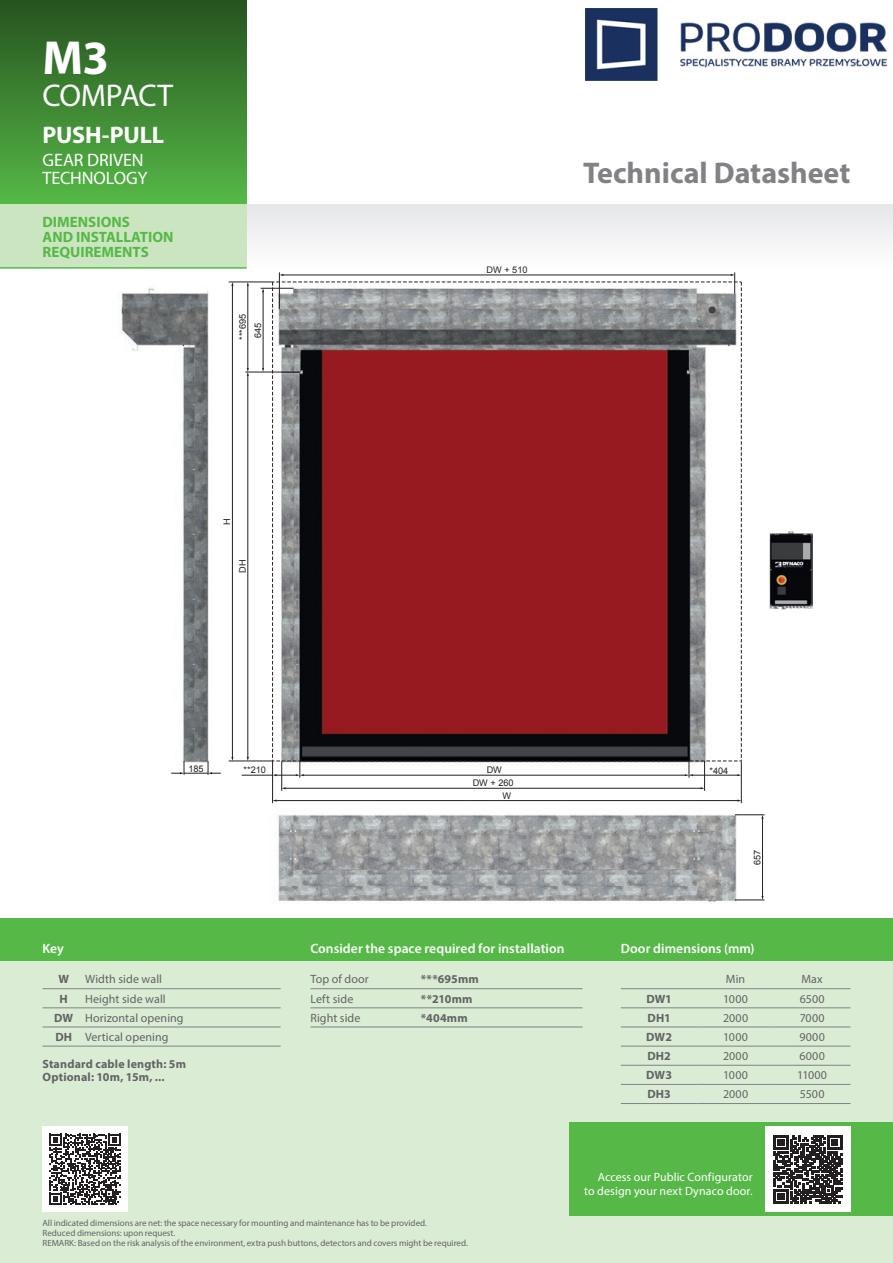
<style>
.page{position:relative;width:893px;height:1263px;background:#fff}
.page>*{position:absolute;margin:0;border:0;box-sizing:border-box;transform-origin:0 0}
.t1{font:700 48px "Myriad Pro";color:#fff}
.t2{font:31.5px "Myriad Pro";letter-spacing:-.025em;color:#fff}
.t3{font:700 30px "Myriad Pro";color:#808285}
.t4{font:700 24px "Myriad Pro";letter-spacing:-.01em;color:#fff}
.t5{font:18px/18px "Myriad Pro";letter-spacing:-.005em;color:#fff}
.t6{font:700 15px/15px "Myriad Pro";color:#56b947}
.t7{font:600 13.5px "Myriad Pro";letter-spacing:.005em;color:#fff}
.t8{font:12px/19.2px "Myriad Pro";letter-spacing:.01em;color:#636366}
.t9{font:700 12px/13.5px "Myriad Pro";letter-spacing:.015em;color:#636366}
.t10{font:12px/13.5px "Myriad Pro";letter-spacing:.005em;color:#fff;text-align:right}
.t11{font:9.15px/15.3px "Arial";color:#231f20}
.t12{font:9px/9.8px "Myriad Pro";letter-spacing:-.005em;color:#636366}
.s1{font-weight:700}
</style>
<div class="page">
<img style="left:121px;top:281px;width:644px;height:621px">
<hr style="left:272px;top:761px;width:1px;height:42px;background:#231f20">
<hr style="left:741px;top:761px;width:1px;height:42px;background:#231f20">
<hr style="left:281px;top:761px;width:1px;height:30px;background:#231f20">
<hr style="left:704px;top:761px;width:1px;height:30px;background:#231f20">
<hr style="left:276px;top:800px;width:462px;height:1px;background:#231f20">
<hr style="left:285px;top:788px;width:416px;height:1px;background:#231f20">
<hr style="left:229px;top:761px;width:44px;height:1px;background:#231f20">
<svg style="left:171px;top:761px;width:50px;height:14px"></svg>
<hr style="left:245px;top:372px;width:55px;height:1px;background:#231f20">
<hr style="left:261px;top:288px;width:33px;height:1px;background:#231f20">
<hr style="left:229px;top:282px;width:44px;height:1px;background:#231f20">
<hr style="left:242px;top:775px;width:31px;height:1px;background:#231f20">
<hr style="left:232px;top:285px;width:1px;height:473px;background:#231f20">
<hr style="left:248px;top:375px;width:1px;height:383px;background:#231f20">
<hr style="left:263px;top:291px;width:1px;height:78px;background:#231f20">
<hr style="left:248px;top:285px;width:1px;height:84px;background:#231f20">
<svg style="left:247px;top:368px;width:2px;height:8px"></svg>
<hr style="left:762px;top:818px;width:1px;height:79px;background:#231f20">
<svg style="left:735px;top:814px;width:29px;height:5px"></svg>
<svg style="left:735px;top:896px;width:29px;height:5px"></svg>
<svg style="left:272px;top:272px;width:470px;height:506px;background:#914c51"></svg>
<div style="left:0;top:204px;width:893px;height:64px;background:#f2f2f3"></div>
<div style="left:0;top:961px;width:893px;height:302px;background:#dbecd4"></div>
<div style="left:0;top:918px;width:893px;height:43px;background:#56b947"></div>
<div style="left:0;top:0;width:247px;height:204px;background:linear-gradient(to bottom,#27531f,#55b846)"></div>
<div style="left:0;top:204px;width:247px;height:64px;background:#cce5c1"></div>
<hr style="left:0;top:267px;width:247px;height:2px;background:#56b947">
<img style="left:770px;top:531px;width:42px;height:78px">
<div style="left:570px;top:1123px;width:323px;height:93px;background:#56b947"></div>
<div style="left:765px;top:1127px;width:85px;height:85px;background:#fff"></div>
<svg style="left:774px;top:1135px;width:68px;height:69px"></svg>
<div style="left:43px;top:1127px;width:85px;height:85px;background:#fff"></div>
<svg style="left:49px;top:1134px;width:72px;height:71px"></svg>
<hr style="left:310px;top:988px;width:111px;height:1px;background:#808285">
<hr style="left:421px;top:988px;width:162px;height:1px;background:#808285">
<hr style="left:310px;top:1007px;width:111px;height:1px;background:#808285">
<hr style="left:421px;top:1007px;width:162px;height:1px;background:#808285">
<hr style="left:310px;top:1027px;width:111px;height:1px;background:#808285">
<hr style="left:421px;top:1027px;width:162px;height:1px;background:#808285">
<hr style="left:43px;top:988px;width:42px;height:1px;background:#808285">
<hr style="left:85px;top:988px;width:196px;height:1px;background:#808285">
<hr style="left:43px;top:1007px;width:42px;height:1px;background:#808285">
<hr style="left:85px;top:1007px;width:196px;height:1px;background:#808285">
<hr style="left:43px;top:1027px;width:42px;height:1px;background:#808285">
<hr style="left:85px;top:1027px;width:196px;height:1px;background:#808285">
<hr style="left:43px;top:1046px;width:42px;height:1px;background:#808285">
<hr style="left:85px;top:1046px;width:196px;height:1px;background:#808285">
<hr style="left:621px;top:988px;width:76px;height:1px;background:#808285">
<hr style="left:697px;top:988px;width:77px;height:1px;background:#808285">
<hr style="left:774px;top:988px;width:76px;height:1px;background:#808285">
<hr style="left:621px;top:1007px;width:76px;height:1px;background:#808285">
<hr style="left:697px;top:1007px;width:77px;height:1px;background:#808285">
<hr style="left:774px;top:1007px;width:76px;height:1px;background:#808285">
<hr style="left:621px;top:1027px;width:76px;height:1px;background:#808285">
<hr style="left:697px;top:1027px;width:77px;height:1px;background:#808285">
<hr style="left:774px;top:1027px;width:76px;height:1px;background:#808285">
<hr style="left:621px;top:1046px;width:76px;height:1px;background:#808285">
<hr style="left:697px;top:1046px;width:77px;height:1px;background:#808285">
<hr style="left:774px;top:1046px;width:76px;height:1px;background:#808285">
<hr style="left:621px;top:1065px;width:76px;height:1px;background:#808285">
<hr style="left:697px;top:1065px;width:77px;height:1px;background:#808285">
<hr style="left:774px;top:1065px;width:76px;height:1px;background:#808285">
<hr style="left:621px;top:1084px;width:76px;height:1px;background:#808285">
<hr style="left:697px;top:1084px;width:77px;height:1px;background:#808285">
<hr style="left:774px;top:1084px;width:76px;height:1px;background:#808285">
<hr style="left:621px;top:1103px;width:76px;height:1px;background:#808285">
<hr style="left:697px;top:1103px;width:77px;height:1px;background:#808285">
<hr style="left:774px;top:1103px;width:76px;height:1px;background:#808285">
<img style="left:585px;top:9px;width:302px;height:72px">
<h1 class="t1" style="left:43px;top:27px;width:68px">M3</h1>
<h2 class="t2" style="left:43px;top:76px;width:132px">COMPACT</h2>
<h3 class="t4" style="left:43px;top:119px;width:123px">PUSH-PULL</h3>
<h3 class="t5" style="left:43px;top:151px;width:106px">GEAR DRIVEN<br>TECHNOLOGY</h3>
<h3 class="t6" style="left:43px;top:214px;width:132px">DIMENSIONS<br>AND INSTALLATION<br>REQUIREMENTS</h3>
<p class="t11" style="left:235px;top:340px;width:27px;rotate:-90deg">***695<br>645</p>
<p class="t11" style="left:219px;top:525px;width:8px;rotate:-90deg">H</p>
<p class="t11" style="left:235px;top:573px;width:15px;rotate:-90deg">DH</p>
<p class="t11" style="left:487px;top:262px;width:42px">DW + 510</p>
<h3 class="t3" style="left:583px;top:153px;width:269px">Technical Datasheet</h3>
<p class="t11" style="left:188px;top:761px;width:17px">185</p>
<p class="t11" style="left:244px;top:762px;width:24px">**210</p>
<p class="t11" style="left:487px;top:762px;width:17px">DW</p>
<p class="t11" style="left:709px;top:763px;width:20px">*404</p>
<p class="t11" style="left:473px;top:777px;width:42px;line-height:12.3px;text-align:right">DW + 260<br>W</p>
<p class="t11" style="left:750px;top:865px;width:17px;rotate:-90deg">657</p>
<h3 class="t7" style="left:310px;top:939px;width:256px">Consider the space required for installation</h3>
<h3 class="t8" style="left:310px;top:970px;width:60px">Top of door</h3>
<h3 class="t9" style="left:421px;top:972px;width:59px">***695mm</h3>
<h3 class="t8" style="left:310px;top:989px;width:45px">Left side</h3>
<h3 class="t9" style="left:421px;top:991px;width:53px">**210mm</h3>
<h3 class="t8" style="left:310px;top:1008px;width:52px">Right side</h3>
<h3 class="t9" style="left:421px;top:1011px;width:48px">*404mm</h3>
<h3 class="t7" style="left:43px;top:939px;width:23px">Key</h3>
<h3 class="t7" style="left:621px;top:939px;width:135px">Door dimensions (mm)</h3>
<h3 class="t9" style="left:58px;top:972px;width:12px">W</h3>
<h3 class="t8" style="left:85px;top:970px;width:79px">Width side wall</h3>
<h3 class="t9" style="left:60px;top:991px;width:10px">H</h3>
<h3 class="t8" style="left:726px;top:970px;width:21px">Min</h3>
<h3 class="t8" style="left:801px;top:970px;width:23px">Max</h3>
<h3 class="t8" style="left:54px;top:989px;width:131px;text-indent:31px">Height side wall<br><span class="s1">DW</span> Horizontal opening<br><span class="s1">DH</span> Vertical opening</h3>
<h3 class="t9" style="left:646px;top:991px;width:27px">DW1</h3>
<h3 class="t8" style="left:723px;top:989px;width:26px">1000</h3>
<h3 class="t8" style="left:800px;top:989px;width:26px">6500</h3>
<h3 class="t9" style="left:647px;top:1011px;width:25px">DH1</h3>
<h3 class="t8" style="left:723px;top:1008px;width:27px">2000</h3>
<h3 class="t8" style="left:800px;top:1008px;width:27px">7000</h3>
<h3 class="t9" style="left:646px;top:1030px;width:27px">DW2</h3>
<h3 class="t8" style="left:723px;top:1027px;width:26px">1000</h3>
<h3 class="t8" style="left:799px;top:1027px;width:27px">9000</h3>
<h3 class="t9" style="left:647px;top:1049px;width:25px">DH2</h3>
<h3 class="t8" style="left:723px;top:1046px;width:27px">2000</h3>
<h3 class="t8" style="left:799px;top:1046px;width:27px">6000</h3>
<h3 class="t9" style="left:646px;top:1068px;width:27px">DW3</h3>
<h3 class="t8" style="left:723px;top:1065px;width:26px">1000</h3>
<h3 class="t8" style="left:797px;top:1065px;width:31px">11000</h3>
<h3 class="t9" style="left:647px;top:1087px;width:25px">DH3</h3>
<h3 class="t8" style="left:723px;top:1085px;width:27px">2000</h3>
<h3 class="t8" style="left:800px;top:1085px;width:26px">5500</h3>
<h3 class="t9" style="left:43px;top:1057px;width:145px">Standard cable length: 5m<br>Optional: 10m, 15m, ...</h3>
<p class="t12" style="left:43px;top:1218px;width:427px">All indicated dimensions are net: the space necessary for mounting and maintenance has to be provided.<br>Reduced dimensions: upon request.<br>REMARK: Based on the risk analysis of the environment, extra push buttons, detectors and covers might be required.</p>
<h3 class="t10" style="left:584px;top:1170px;width:170px">Access our Public Configurator to design your next Dynaco door.</h3>
</div>
